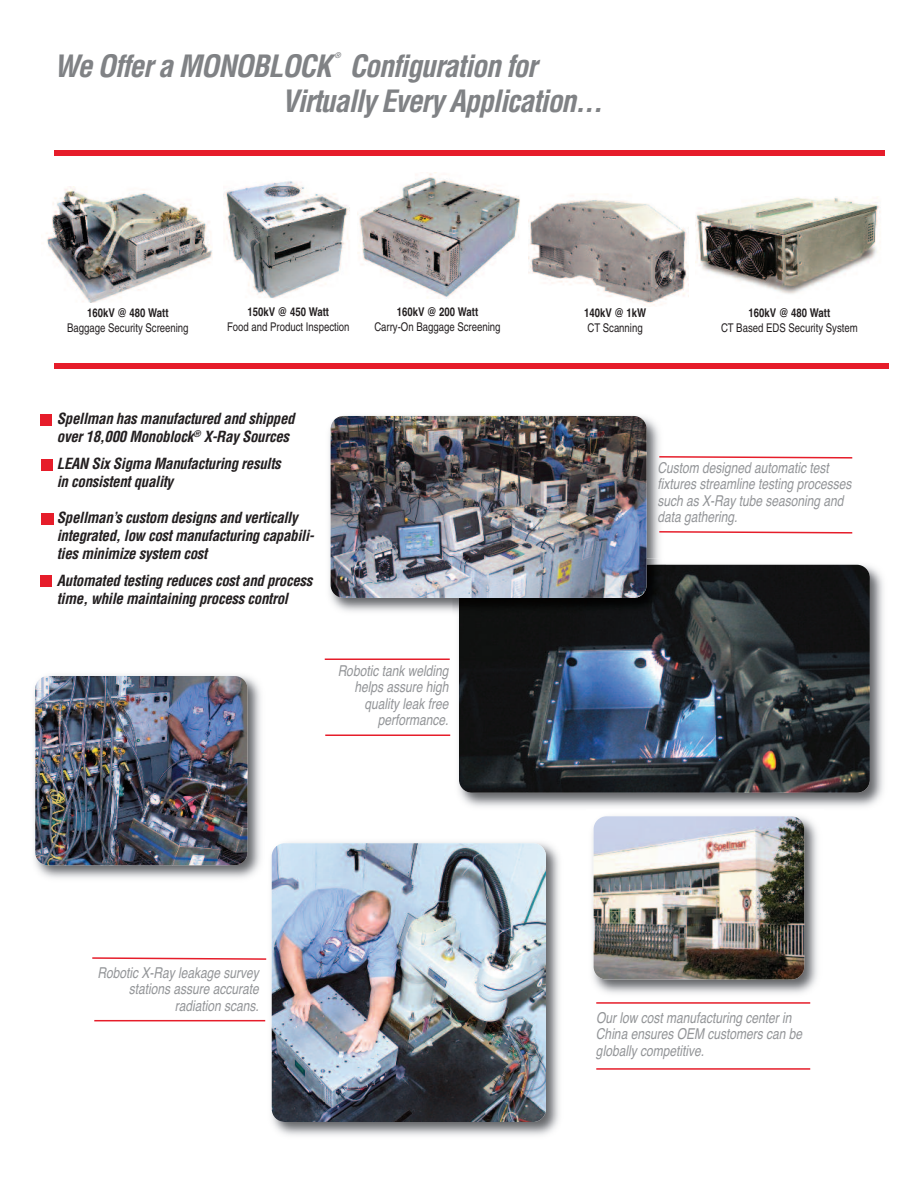
<style>
.page{position:relative;width:918px;height:1188px;background:#fff}
.page>*{position:absolute;margin:0;border:0;box-sizing:border-box;transform-origin:0 0}
.t1{font:italic 700 condensed 30px/36px "Helvetica";letter-spacing:-.035em;color:#808285;text-align:center}
.t2{font:15px/16.5px "Helvetica Oblique TT";color:#939598;text-align:right;scale:.8 1}
.t3{font:italic 700 condensed 15px/18px "Helvetica";letter-spacing:-.02em;color:#231f20}
.t4{font:12px "Helvetica";color:#231f20;scale:.8 1}
.t5{font:12px "Helvetica Bold TT";color:#231f20;scale:.8 1}
.t6{font:italic 700 condensed 7.5px "Helvetica";color:#808285}
</style>
<div class="page">
<img style="left:529px;top:195px;width:160px;height:111px">
<img style="left:358px;top:173px;width:162px;height:125px">
<img style="left:696px;top:197px;width:185px;height:97px">
<img style="left:46px;top:187px;width:166px;height:115px">
<img style="left:223px;top:181px;width:127px;height:118px">
<div style="left:54px;top:150px;width:830px;height:5px;background:#e61d2a"></div>
<div style="left:54px;top:363px;width:835px;height:6px;background:#e61d2a"></div>
<img style="left:34px;top:675px;width:227px;height:204px">
<img style="left:35px;top:676px;width:213px;height:189px;border-radius:13px">
<img style="left:458px;top:564px;width:426px;height:243px">
<img style="left:459px;top:565px;width:411px;height:228px;border-radius:13px">
<img style="left:265px;top:842px;width:295px;height:294px">
<img style="left:265px;top:842px;width:2px;height:43px">
<img style="left:272px;top:843px;width:274px;height:279px;border-radius:13px">
<img style="left:329px;top:415px;width:337px;height:203px">
<img style="left:459px;top:565px;width:207px;height:53px">
<img style="left:331px;top:416px;width:316px;height:182px;border-radius:13px">
<hr style="left:325px;top:658px;width:125px;height:2px;background:#e61d2a">
<hr style="left:325px;top:735px;width:125px;height:1px;background:#e61d2a">
<svg style="left:658px;top:455px;width:195px;height:4px"></svg>
<svg style="left:658px;top:530px;width:195px;height:4px"></svg>
<svg style="left:92px;top:957px;width:176px;height:4px"></svg>
<hr style="left:94px;top:1020px;width:171px;height:1px;background:#e61d2a">
<hr style="left:596px;top:1002px;width:214px;height:2px;background:#e61d2a">
<hr style="left:596px;top:1068px;width:214px;height:2px;background:#e61d2a">
<img style="left:592px;top:816px;width:226px;height:178px">
<img style="left:594px;top:816px;width:210px;height:164px;border-radius:13px">
<div style="left:40px;top:414px;width:12px;height:12px;background:#e61d2a"></div>
<div style="left:41px;top:459px;width:12px;height:12px;background:#e61d2a"></div>
<div style="left:41px;top:513px;width:12px;height:12px;background:#e61d2a"></div>
<div style="left:40px;top:575px;width:12px;height:12px;background:#e61d2a"></div>
<h1 class="t1" style="left:54px;top:48px;width:279px">We Offer a MONOBLOCK</h1>
<p class="t6" style="left:335px;top:51px;width:8px">®</p>
<h1 class="t1" style="left:282px;top:48px;width:322px">Configuration for<br>Virtually Every Application...</h1>
<p class="t5" style="left:87px;top:306px;width:103px">160kV @ 480 Watt</p>
<p class="t4" style="left:67px;top:323px;width:153px">Baggage Security Screening</p>
<p class="t5" style="left:248px;top:305px;width:103px">150kV @ 450 Watt</p>
<p class="t4" style="left:227px;top:322px;width:155px">Food and Product Inspection</p>
<p class="t5" style="left:397px;top:305px;width:103px">160kV @ 200 Watt</p>
<p class="t4" style="left:374px;top:322px;width:159px">Carry-On Baggage Screening</p>
<p class="t3" style="left:57px;top:410px;width:239px">Spellman has manufactured and shipped over 18,000 Monoblock<sup>®</sup> X-Ray Sources</p>
<p class="t3" style="left:57px;top:455px;width:226px">LEAN Six Sigma Manufacturing results in consistent quality</p>
<p class="t3" style="left:57px;top:509px;width:259px">Spellman’s custom designs and vertically integrated, low cost manufacturing capabili&shy;ties minimize system cost</p>
<p class="t3" style="left:57px;top:572px;width:257px">Automated testing reduces cost and process time, while maintaining process control</p>
<p class="t2" style="left:338px;top:662px;width:140px">Robotic tank welding helps assure high quality leak free performance.</p>
<p class="t5" style="left:584px;top:306px;width:79px">140kV @ 1kW</p>
<p class="t4" style="left:588px;top:323px;width:71px">CT Scanning</p>
<p class="t5" style="left:749px;top:306px;width:103px">160kV @ 480 Watt</p>
<p class="t4" style="left:721px;top:324px;width:173px">CT Based EDS Security System</p>
<p class="t2" style="left:658px;top:459px;width:244px;text-align:left">Custom designed automatic test fixtures streamline testing processes such as X-Ray tube seasoning and data gathering.</p>
<p class="t2" style="left:98px;top:964px;width:203px">Robotic X-Ray leakage survey stations assure accurate radiation scans.</p>
<p class="t2" style="left:596px;top:1009px;width:259px;text-align:left">Our low cost manufacturing center in<br>China ensures OEM customers can be globally competitive.</p>
</div>
